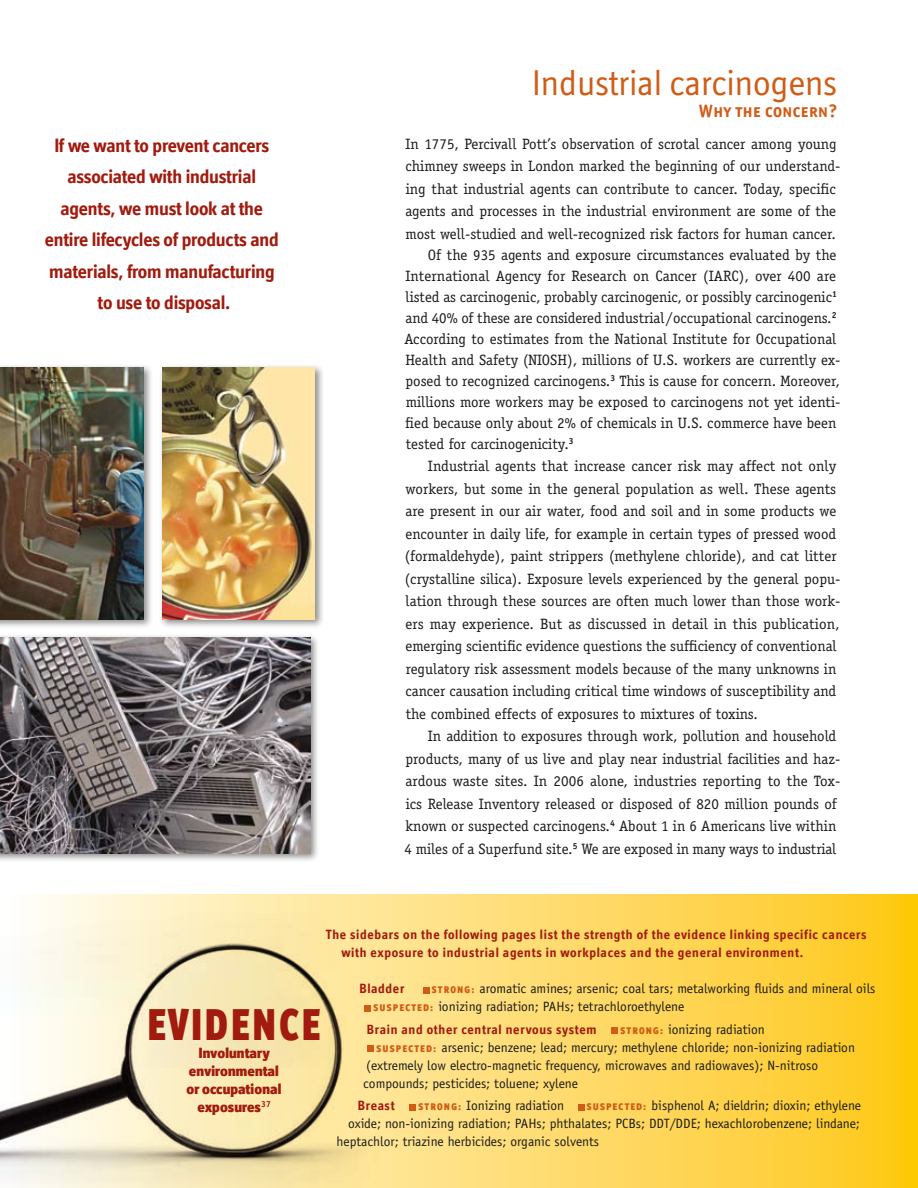
<style>
.page{position:relative;width:918px;height:1188px;background:#fff}
.page>*{position:absolute;margin:0;border:0;box-sizing:border-box;transform-origin:0 0}
.t1{font:900 45px "Officina Display ITC Std";letter-spacing:.09em;color:#a11b0e;scale:.87 1}
.t2{font:36px "Officina Display ITC Std";color:#d05c16}
.t3{font:700 19.5px/31.5px "Officina Display ITC Std";letter-spacing:-.01em;color:#a11b0e;text-align:center}
.t4{font:18px "Officina San ITC Bold SC";letter-spacing:.025em;color:#d05c16}
.t5{font:15px/21px "Officina Serif";color:#1c1c1a}
.t6{font:900 15px "Officina Display ITC Std";letter-spacing:.01em;color:#a11b0e}
.t7{font:13.5px/18px "Officina Sans";color:#1c1c1a}
.t8{font:700 13.5px/18px "Officina Display ITC Std";letter-spacing:.05em;color:#a11b0e}
.s1{font-family:"Officina Display ITC Std";font-weight:900;font-size:9.75px;color:#d05c16}
</style>
<div class="page">
<div style="left:0;top:634px;width:320px;height:229px;background:#1c1c1a;opacity:.5"></div>
<img style="left:0;top:638px;width:310px;height:216px">
<svg style="left:37px;top:894px;width:881px;height:294px;background:#fed75c"></svg>
<svg style="left:423px;top:987px;width:6px;height:6px"></svg>
<div style="left:611px;top:1027px;width:7px;height:7px;background:#d05c16"></div>
<div style="left:409px;top:1104px;width:7px;height:6px;background:#d05c16"></div>
<svg style="left:578px;top:1104px;width:6px;height:6px"></svg>
<img style="left:0;top:914px;width:387px;height:274px">
<div style="left:0;top:364px;width:153px;height:265px;background:#1c1c1a;opacity:.5"></div>
<img style="left:0;top:368px;width:144px;height:252px">
<div style="left:158px;top:364px;width:166px;height:265px;background:#1c1c1a;opacity:.5"></div>
<img style="left:162px;top:368px;width:153px;height:252px">
<p class="t3" style="left:45px;top:129px;width:235px">If we want to prevent cancers associated with industrial agents, we must look at the entire lifecycles of products and materials, from manufacturing to use to disposal.</p>
<p class="t2" style="left:532px;top:61px;width:306px">Industrial carcinogens</p>
<p class="t4" style="left:699px;top:100px;width:140px">Why the concern?</p>
<p class="t5" style="left:405px;top:132px;width:437px;line-height:22.5px">In 1775, Percivall Pott’s observation of scrotal cancer among young chimney sweeps in London marked the beginning of our understand&shy;ing that industrial agents can contribute to cancer. Today, specific agents and processes in the industrial environment are some of the most well-studied and well-recognized risk factors for human cancer.</p>
<p class="t5" style="left:404px;top:244px;width:438px;text-indent:23px">Of the 935 agents and exposure circumstances evaluated by the International Agency for Research on Cancer (IARC), over 400 are listed as carcinogenic, probably carcinogenic, or possibly carcinogenic<sup>1 </sup>and 40% of these are considered industrial/occupational carcinogens.<sup>2<br></sup>According to estimates from the National Institute for Occupational Health and Safety (NIOSH), millions of U.S. workers are currently ex&shy;posed to recognized carcinogens.<sup>3</sup> This is cause for concern. Moreover, millions more workers may be exposed to carcinogens not yet identi&shy;fied because only about 2% of chemicals in U.S. commerce have been tested for carcinogenicity.<sup>3</sup></p>
<p class="t5" style="left:428px;top:455px;width:410px">Industrial agents that increase cancer risk may affect not only</p>
<p class="t5" style="left:406px;top:478px;width:432px">workers, but some in the general population as well. These agents</p>
<p class="t5" style="left:406px;top:500px;width:432px">are present in our air water, food and soil and in some products we</p>
<p class="t5" style="left:406px;top:523px;width:432px">encounter in daily life, for example in certain types of pressed wood</p>
<p class="t5" style="left:405px;top:545px;width:434px">(formaldehyde), paint strippers (methylene chloride), and cat litter</p>
<p class="t5" style="left:405px;top:568px;width:437px">(crystalline silica). Exposure levels experienced by the general popu-</p>
<p class="t5" style="left:406px;top:590px;width:436px">lation through these sources are often much lower than those work-</p>
<p class="t5" style="left:406px;top:613px;width:436px">ers may experience. But as discussed in detail in this publication,</p>
<p class="t5" style="left:406px;top:635px;width:433px">emerging scientific evidence questions the sufficiency of conventional</p>
<p class="t5" style="left:406px;top:658px;width:432px">regulatory risk assessment models because of the many unknowns in</p>
<p class="t5" style="left:405px;top:680px;width:432px">cancer causation including critical time windows of susceptibility and</p>
<p class="t5" style="left:406px;top:703px;width:354px">the combined effects of exposures to mixtures of toxins.</p>
<p class="t5" style="left:428px;top:725px;width:410px">In addition to exposures through work, pollution and household</p>
<p class="t5" style="left:405px;top:748px;width:437px">products, many of us live and play near industrial facilities and haz-</p>
<p class="t5" style="left:406px;top:770px;width:437px">ardous waste sites. In 2006 alone, industries reporting to the Tox-</p>
<p class="t5" style="left:406px;top:793px;width:432px">ics Release Inventory released or disposed of 820 million pounds of</p>
<p class="t5" style="left:406px;top:815px;width:432px">known or suspected carcinogens.<sup>4</sup> About 1 in 6 Americans live within</p>
<p class="t5" style="left:404px;top:838px;width:434px">4 miles of a Superfund site.<sup>5</sup> We are exposed in many ways to industrial</p>
<p class="t8" style="left:341px;top:926px;width:527px;text-indent:-16px">The sidebars on the following pages list the strength of the evidence linking specific cancers with exposure to industrial agents in workplaces and the general environment.</p>
<p class="t8" style="left:359px;top:980px;width:47px">Bladder</p>
<p class="t7" style="left:374px;top:980px;width:503px;text-indent:58px"><span class="s1">S trong:</span> aromatic amines; arsenic; coal tars; metalworking fluids and mineral oils<br><span class="s1">S u S pected :</span> ionizing radiation; PAHs; tetrachloroethylene</p>
<p class="t8" style="left:367px;top:1020px;width:231px">Brain and other central nervous system</p>
<p class="t7" style="left:620px;top:1020px;width:146px"><span class="s1">S trong:</span> ionizing radiation</p>
<p class="t7" style="left:377px;top:1038px;width:480px"><span class="s1">S u S pected :</span> arsenic; benzene; lead; mercury; methylene chloride; non-ionizing radiation</p>
<p class="t7" style="left:366px;top:1056px;width:454px">(extremely low electro-magnetic frequency, microwaves and radiowaves); N-nitroso</p>
<p class="t7" style="left:363px;top:1074px;width:216px">compounds; pesticides; toluene; xylene</p>
<p class="t8" style="left:358px;top:1097px;width:38px">Breast</p>
<p class="t7" style="left:418px;top:1097px;width:147px"><span class="s1">S trong:</span> Ionizing radiation</p>
<p class="t7" style="left:587px;top:1097px;width:276px"><span class="s1">S u S pected :</span> bisphenol A; dieldrin; dioxin; ethylene</p>
<p class="t7" style="left:348px;top:1115px;width:513px">oxide; non-ionizing radiation; PAHs; phthalates; PCBs; DDT/DDE; hexachlorobenzene; lindane;</p>
<p class="t7" style="left:337px;top:1133px;width:264px">heptachlor; triazine herbicides; organic solvents</p>
<p class="t1" style="left:148px;top:998px;width:200px">evidence</p>
<p class="t6" style="left:199px;top:1044px;width:73px">involuntary</p>
<p class="t6" style="left:189px;top:1062px;width:91px">environmental</p>
<p class="t6" style="left:186px;top:1080px;width:96px">or occupational</p>
<p class="t6" style="left:198px;top:1098px;width:75px">exposures<sup>37</sup></p>
</div>
